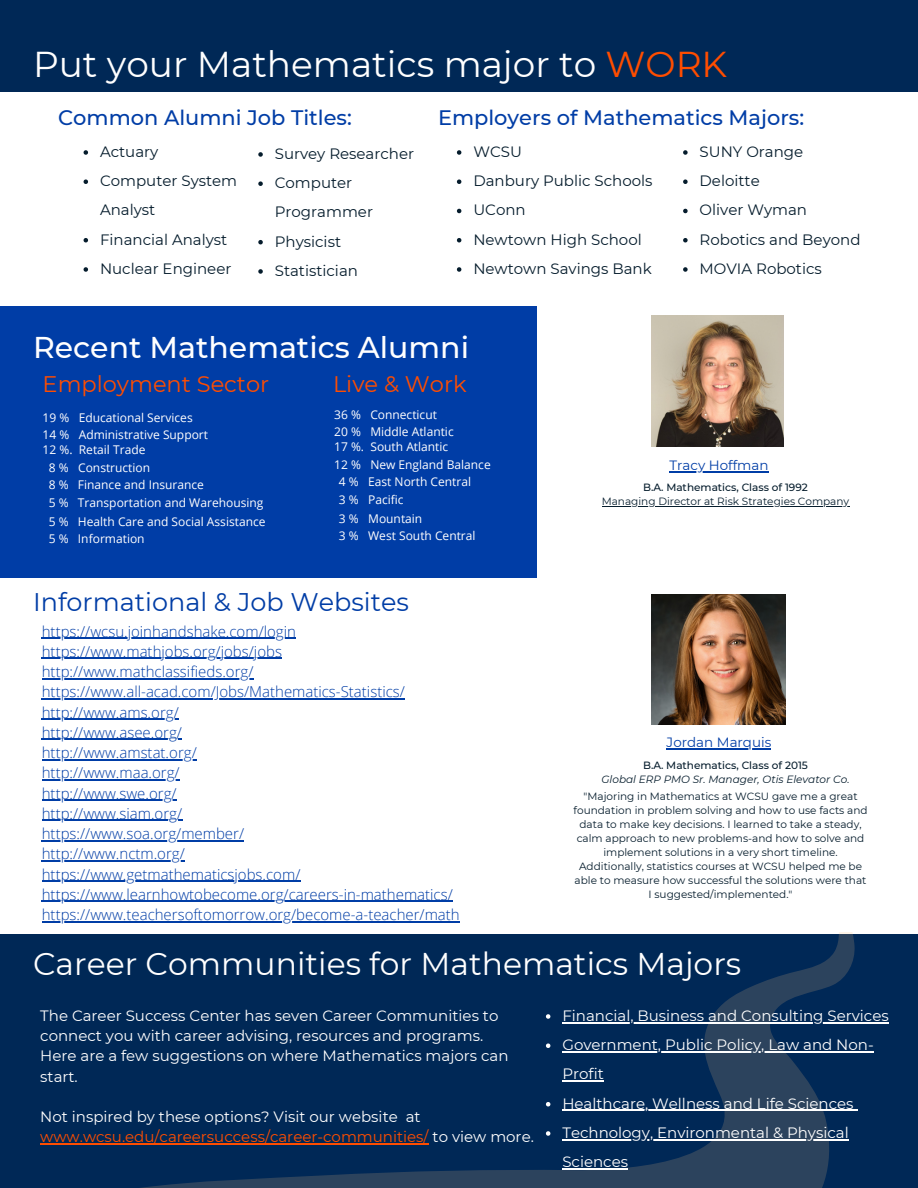
<style>
.page{position:relative;width:918px;height:1188px;background:#fff}
.page>*{position:absolute;margin:0;border:0;box-sizing:border-box;transform-origin:0 0}
.t1{font:35.85px "Montserrat";color:#fff}
.t2{font:31.5px "Montserrat";color:#fff}
.t3{font:500 30px "Montserrat";color:#fff}
.t4{font:25.5px "Montserrat";color:#003da6}
.t5{font:22.5px "Montserrat";color:#ff4d00}
.t6{font:500 21px "Montserrat";color:#003da6}
.t7{font:300 15px "Open Sans";color:#003da6}
.t8{font:15px/20.2px "Montserrat";color:#fff}
.t9{font:15px/29.2px "Montserrat";color:#051c2c}
.t10{font:13.5px "Montserrat";color:#003da6}
.t11{font:12px "Open Sans";color:#fff}
.t12{font:10.5px/14px "Montserrat";color:#051c2c;text-align:center}
.t13{font:500 10.5px "Montserrat";color:#051c2c}
.t14{font:italic 10.5px "Montserrat";color:#051c2c}
.s1{color:#ff4d00}
</style>
<div class="page">
<div style="left:0;top:935px;width:918px;height:253px;background:#002856"></div>
<svg style="left:21px;top:932px;width:842px;height:256px"></svg>
<div style="left:0;top:306px;width:918px;height:271px;background:#003da6"></div>
<div style="left:0;top:0;width:918px;height:92px;background:#002856"></div>
<div style="left:537px;top:306px;width:381px;height:282px;background:#fff"></div>
<hr style="left:669px;top:471px;width:100px;height:1px;background:#003da6">
<hr style="left:602px;top:506px;width:247px;height:1px;background:#051c2c">
<hr style="left:667px;top:748px;width:104px;height:2px;background:#003da6">
<img style="left:652px;top:315px;width:131px;height:132px">
<img style="left:652px;top:594px;width:133px;height:130px">
<hr style="left:40px;top:1144px;width:389px;height:1px;background:#ff4d00">
<svg style="left:546px;top:1014px;width:4px;height:5px"></svg>
<hr style="left:562px;top:1022px;width:327px;height:1px;background:#fff">
<svg style="left:546px;top:1043px;width:4px;height:5px"></svg>
<hr style="left:562px;top:1051px;width:312px;height:1px;background:#fff">
<hr style="left:562px;top:1081px;width:42px;height:1px;background:#fff">
<svg style="left:546px;top:1102px;width:4px;height:4px"></svg>
<hr style="left:562px;top:1110px;width:292px;height:1px;background:#fff">
<svg style="left:546px;top:1131px;width:4px;height:5px"></svg>
<hr style="left:562px;top:1139px;width:287px;height:1px;background:#fff">
<hr style="left:562px;top:1168px;width:66px;height:1px;background:#fff">
<svg style="left:84px;top:150px;width:4px;height:5px"></svg>
<svg style="left:84px;top:179px;width:4px;height:5px"></svg>
<svg style="left:84px;top:238px;width:4px;height:4px"></svg>
<svg style="left:84px;top:267px;width:4px;height:5px"></svg>
<svg style="left:258px;top:152px;width:5px;height:5px"></svg>
<svg style="left:258px;top:181px;width:5px;height:5px"></svg>
<svg style="left:258px;top:240px;width:5px;height:4px"></svg>
<svg style="left:258px;top:269px;width:5px;height:5px"></svg>
<svg style="left:457px;top:150px;width:4px;height:5px"></svg>
<svg style="left:457px;top:179px;width:4px;height:5px"></svg>
<svg style="left:457px;top:209px;width:4px;height:4px"></svg>
<svg style="left:457px;top:238px;width:4px;height:4px"></svg>
<svg style="left:457px;top:267px;width:4px;height:5px"></svg>
<svg style="left:683px;top:150px;width:5px;height:5px"></svg>
<svg style="left:683px;top:179px;width:5px;height:5px"></svg>
<svg style="left:683px;top:209px;width:5px;height:4px"></svg>
<svg style="left:683px;top:238px;width:5px;height:4px"></svg>
<svg style="left:683px;top:267px;width:5px;height:5px"></svg>
<hr style="left:42px;top:638px;width:254px;height:1px;background:#003da6">
<hr style="left:42px;top:658px;width:240px;height:1px;background:#003da6">
<hr style="left:42px;top:678px;width:212px;height:1px;background:#003da6">
<hr style="left:42px;top:698px;width:363px;height:2px;background:#003da6">
<hr style="left:42px;top:719px;width:137px;height:1px;background:#003da6">
<hr style="left:42px;top:739px;width:140px;height:1px;background:#003da6">
<hr style="left:42px;top:759px;width:155px;height:1px;background:#003da6">
<hr style="left:42px;top:779px;width:138px;height:2px;background:#003da6">
<hr style="left:42px;top:800px;width:135px;height:1px;background:#003da6">
<hr style="left:42px;top:820px;width:140px;height:1px;background:#003da6">
<hr style="left:42px;top:840px;width:202px;height:1px;background:#003da6">
<hr style="left:42px;top:860px;width:143px;height:2px;background:#003da6">
<hr style="left:42px;top:881px;width:258px;height:1px;background:#003da6">
<hr style="left:42px;top:901px;width:411px;height:1px;background:#003da6">
<hr style="left:42px;top:921px;width:418px;height:1px;background:#003da6">
<p class="t1" style="left:33px;top:43px;width:696px">Put your Mathematics major to <span class="s1">WORK</span></p>
<p class="t6" style="left:58px;top:104px;width:295px">Common Alumni Job Titles:</p>
<p class="t6" style="left:438px;top:104px;width:368px">Employers of Mathematics Majors:</p>
<p class="t9" style="left:100px;top:137px;width:60px">Actuary</p>
<p class="t9" style="left:100px;top:166px;width:139px">Computer System<br>Analyst</p>
<p class="t9" style="left:100px;top:225px;width:129px">Financial Analyst</p>
<p class="t9" style="left:100px;top:254px;width:133px">Nuclear Engineer</p>
<p class="t9" style="left:275px;top:139px;width:141px">Survey Researcher</p>
<p class="t9" style="left:275px;top:168px;width:100px">Computer<br>Programmer</p>
<p class="t9" style="left:275px;top:227px;width:68px">Physicist</p>
<p class="t9" style="left:275px;top:256px;width:85px">Statistician</p>
<p class="t9" style="left:473px;top:137px;width:50px">WCSU</p>
<p class="t9" style="left:473px;top:166px;width:181px">Danbury Public Schools</p>
<p class="t9" style="left:473px;top:195px;width:54px">UConn</p>
<p class="t9" style="left:473px;top:225px;width:170px">Newtown High School</p>
<p class="t9" style="left:473px;top:254px;width:180px">Newtown Savings Bank</p>
<p class="t9" style="left:700px;top:137px;width:105px">SUNY Orange</p>
<p class="t9" style="left:700px;top:166px;width:62px">Deloitte</p>
<p class="t9" style="left:700px;top:195px;width:109px">Oliver Wyman</p>
<p class="t9" style="left:700px;top:225px;width:162px">Robotics and Beyond</p>
<p class="t9" style="left:700px;top:254px;width:124px">MOVIA Robotics</p>
<p class="t3" style="left:33px;top:329px;width:438px">Recent Mathematics Alumni</p>
<p class="t5" style="left:43px;top:370px;width:228px">Employment Sector</p>
<p class="t11" style="left:43px;top:409px;width:152px">19 % Educational Services</p>
<p class="t11" style="left:43px;top:426px;width:167px">14 % Administrative Support</p>
<p class="t11" style="left:43px;top:442px;width:104px">12 %. Retail Trade</p>
<p class="t11" style="left:49px;top:459px;width:103px">8 % Construction</p>
<p class="t11" style="left:49px;top:477px;width:157px">8 % Finance and Insurance</p>
<p class="t11" style="left:49px;top:494px;width:216px">5 % Transportation and Warehousing</p>
<p class="t11" style="left:49px;top:513px;width:218px">5 % Health Care and Social Assistance</p>
<p class="t11" style="left:49px;top:531px;width:97px">5 % Information</p>
<p class="t5" style="left:333px;top:370px;width:135px">Live &amp; Work</p>
<p class="t11" style="left:334px;top:406px;width:104px">36 % Connecticut</p>
<p class="t11" style="left:334px;top:423px;width:121px">20 % Middle Atlantic</p>
<p class="t11" style="left:334px;top:439px;width:116px">17 %. South Atlantic</p>
<p class="t11" style="left:334px;top:456px;width:158px">12 % New England Balance</p>
<p class="t11" style="left:339px;top:474px;width:134px">4 % East North Central</p>
<p class="t11" style="left:339px;top:491px;width:66px">3 % Pacific</p>
<p class="t11" style="left:339px;top:510px;width:85px">3 % Mountain</p>
<p class="t11" style="left:339px;top:528px;width:138px">3 % West South Central</p>
<p class="t4" style="left:33px;top:587px;width:377px">Informational &amp; Job Websites</p>
<p class="t7" style="left:42px;top:621px;width:256px">https://wcsu.joinhandshake.com/login</p>
<p class="t7" style="left:42px;top:641px;width:242px">https://www.mathjobs.org/jobs/jobs</p>
<p class="t7" style="left:42px;top:661px;width:213px">http://www.mathclassifieds.org/</p>
<p class="t7" style="left:42px;top:681px;width:365px">https://www.all-acad.com/Jobs/Mathematics-Statistics/</p>
<p class="t7" style="left:42px;top:702px;width:138px">http://www.ams.org/</p>
<p class="t7" style="left:42px;top:722px;width:142px">http://www.asee.org/</p>
<p class="t7" style="left:42px;top:742px;width:156px">http://www.amstat.org/</p>
<p class="t7" style="left:42px;top:762px;width:139px">http://www.maa.org/</p>
<p class="t7" style="left:42px;top:783px;width:136px">http://www.swe.org/</p>
<p class="t7" style="left:42px;top:803px;width:142px">http://www.siam.org/</p>
<p class="t7" style="left:42px;top:823px;width:204px">https://www.soa.org/member/</p>
<p class="t7" style="left:42px;top:843px;width:145px">http://www.nctm.org/</p>
<p class="t7" style="left:42px;top:864px;width:260px">https://www.getmathematicsjobs.com/</p>
<p class="t7" style="left:42px;top:884px;width:413px">https://www.learnhowtobecome.org/careers-in-mathematics/</p>
<p class="t7" style="left:42px;top:904px;width:419px">https://www.teachersoftomorrow.org/become-a-teacher/math</p>
<p class="t10" style="left:669px;top:457px;width:101px">Tracy Hoffman</p>
<p class="t13" style="left:643px;top:481px;width:166px">B.A. Mathematics, Class of 1992</p>
<p class="t12" style="left:602px;top:495px;width:249px">Managing Director at Risk Strategies Company</p>
<p class="t10" style="left:667px;top:734px;width:106px">Jordan Marquis</p>
<p class="t13" style="left:643px;top:758px;width:166px">B.A. Mathematics, Class of 2015</p>
<p class="t14" style="left:601px;top:772px;width:250px">Global ERP PMO Sr. Manager, Otis Elevator Co.</p>
<p class="t12" style="left:574px;top:789px;width:296px">"Majoring in Mathematics at WCSU gave me a great foundation in problem solving and how to use facts and data to make key decisions. I learned to take a steady, calm approach to new problems-and how to solve and implement solutions in a very short timeline.<br>Additionally, statistics courses at WCSU helped me be able to measure how successful the solutions were that I suggested/implemented."</p>
<p class="t2" style="left:33px;top:945px;width:710px">Career Communities for Mathematics Majors</p>
<p class="t8" style="left:40px;top:1005px;width:460px">The Career Success Center has seven Career Communities to connect you with career advising, resources and programs.</p>
<p class="t8" style="left:40px;top:1046px;width:470px">Here are a few suggestions on where Mathematics majors can start.</p>
<p class="t8" style="left:40px;top:1107px;width:495px">Not inspired by these options? Visit our website at <span class="s1">www.wcsu.edu/careersuccess/career-communities/</span> to view more.</p>
<p class="t8" style="left:562px;top:1005px;width:328px">Financial, Business and Consulting Services</p>
<p class="t8" style="left:562px;top:1030px;width:313px;line-height:29.2px">Government, Public Policy, Law and Non-<br>Profit</p>
<p class="t8" style="left:562px;top:1093px;width:293px">Healthcare, Wellness and Life Sciences</p>
<p class="t8" style="left:562px;top:1118px;width:288px;line-height:29.2px">Technology, Environmental &amp; Physical<br>Sciences</p>
</div>
